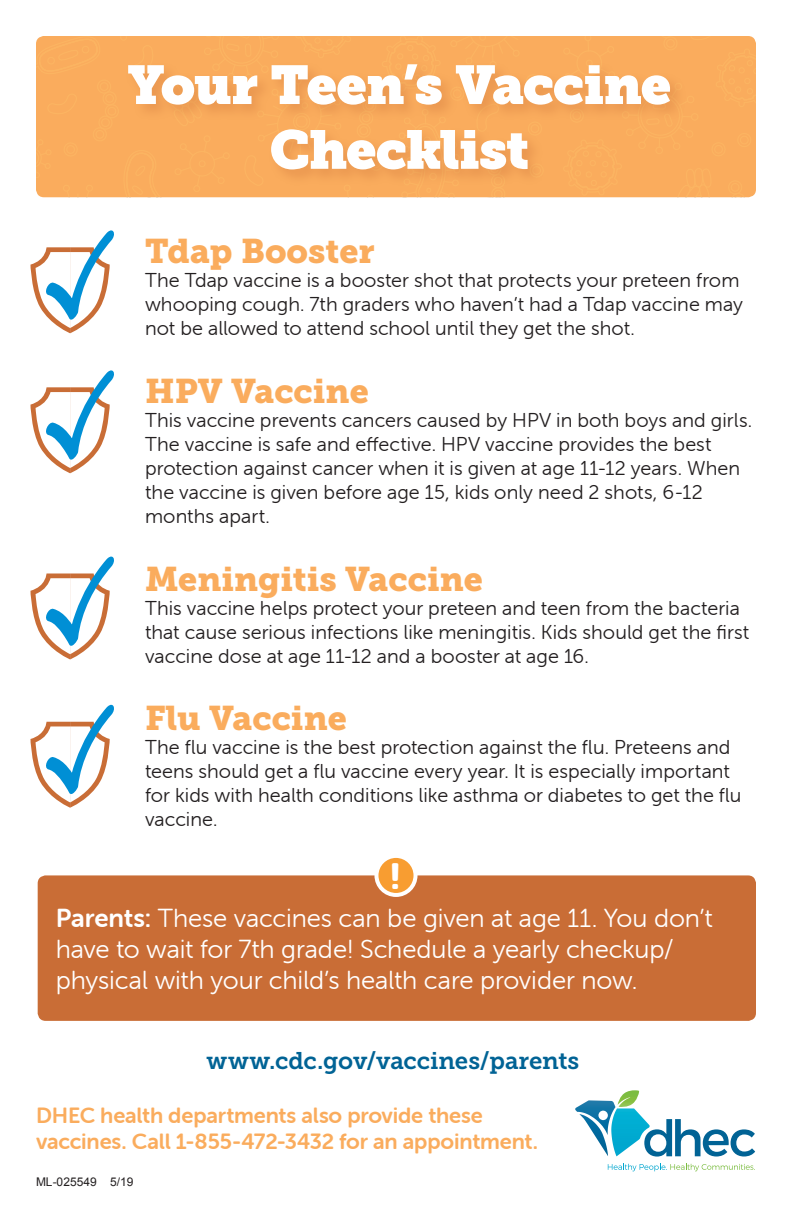
<style>
.page{position:relative;width:792px;height:1224px;background:#fff}
.page>*{position:absolute;margin:0;border:0;box-sizing:border-box;transform-origin:0 0}
.t1{font:54px/64.8px "Museo Slab";letter-spacing:-.02em;color:#fff;text-align:center}
.t2{font:36px "Museo Sans Rounded 900";color:#fff}
.t3{font:34px "Museo Slab 900";color:#faac5d}
.t4{font:26px/31.2px "Museo Sans Rounded 300";letter-spacing:-.005em;color:#fff}
.t5{font:24px "Museo Slab 700";letter-spacing:-.005em;color:#016395}
.t6{font:22px/26.4px "Museo Sans Rounded 700";letter-spacing:-.005em;color:#faac5d}
.t7{font:20px/24px "Museo Sans Rounded 300";letter-spacing:.005em;color:#231f20}
.t8{font:12px "Arial";color:#231f20}
.s1{font-family:"Museo Sans Rounded 700"}
</style>
<div class="page">
<div style="left:36px;top:36px;width:509px;height:162px;background:#faac5d"></div>
<div style="left:562px;top:36px;width:194px;height:161px;background:#faac5d"></div>
<svg style="left:575px;top:1090px;width:180px;height:67px"></svg>
<svg style="left:608px;top:1164px;width:147px;height:7px"></svg>
<div style="left:38px;top:875px;width:718px;height:146px;background:#c96d36;border-radius:8px"></div>
<svg style="left:30px;top:230px;width:84px;height:103px"></svg>
<div style="left:125px;top:61px;width:562px;height:125px;background:#c96d36;opacity:.33"></div>
<svg style="left:30px;top:370px;width:84px;height:103px"></svg>
<svg style="left:30px;top:557px;width:84px;height:102px"></svg>
<svg style="left:30px;top:705px;width:84px;height:103px"></svg>
<div style="left:376px;top:856px;width:40px;height:39px;background:#f89d31;border-radius:50%"></div>
<div style="left:374px;top:854px;width:44px;height:43px;border:4px solid #fff;border-radius:50%"></div>
<h1 class="t1" style="left:128px;top:53px;width:545px">Your Teen’s Vaccine<br>Checklist</h1>
<h3 class="t3" style="left:145px;top:231px;width:231px">Tdap Booster</h3>
<p class="t7" style="left:145px;top:268px;width:600px">The Tdap vaccine is a booster shot that protects your preteen from whooping cough. 7th graders who haven’t had a Tdap vaccine may not be allowed to attend school until they get the shot.</p>
<h3 class="t3" style="left:145px;top:371px;width:225px">HPV Vaccine</h3>
<p class="t7" style="left:145px;top:408px;width:609px">This vaccine prevents cancers caused by HPV in both boys and girls.<br>The vaccine is safe and effective. HPV vaccine provides the best protection against cancer when it is given at age 11-12 years. When the vaccine is given before age 15, kids only need 2 shots, 6-12 months apart.</p>
<h3 class="t3" style="left:145px;top:559px;width:339px">Meningitis Vaccine</h3>
<p class="t7" style="left:145px;top:596px;width:606px">This vaccine helps protect your preteen and teen from the bacteria that cause serious infections like meningitis. Kids should get the first vaccine dose at age 11-12 and a booster at age 16.</p>
<h3 class="t3" style="left:145px;top:699px;width:203px">Flu Vaccine</h3>
<p class="t7" style="left:145px;top:736px;width:598px">The flu vaccine is the best protection against the flu. Preteens and teens should get a flu vaccine every year. It is especially important for kids with health conditions like asthma or diabetes to get the flu vaccine.</p>
<h2 class="t2" style="left:390px;top:856px;width:12px">!</h2>
<h3 class="t4" style="left:56px;top:902px;width:659px"><span class="s1">Parents:</span> These vaccines can be given at age 11. You don’t have to wait for 7th grade! Schedule a yearly checkup/ physical with your child’s health care provider now.</h3>
<p class="t5" style="left:207px;top:1047px;width:374px">www.cdc.gov/vaccines/parents</p>
<p class="t6" style="left:36px;top:1102px;width:504px">DHEC health departments also provide these vaccines. Call 1-855-472-3432 for an appointment.</p>
<p class="t8" style="left:36px;top:1174px;width:99px">ML-025549 5/19</p>
</div>
